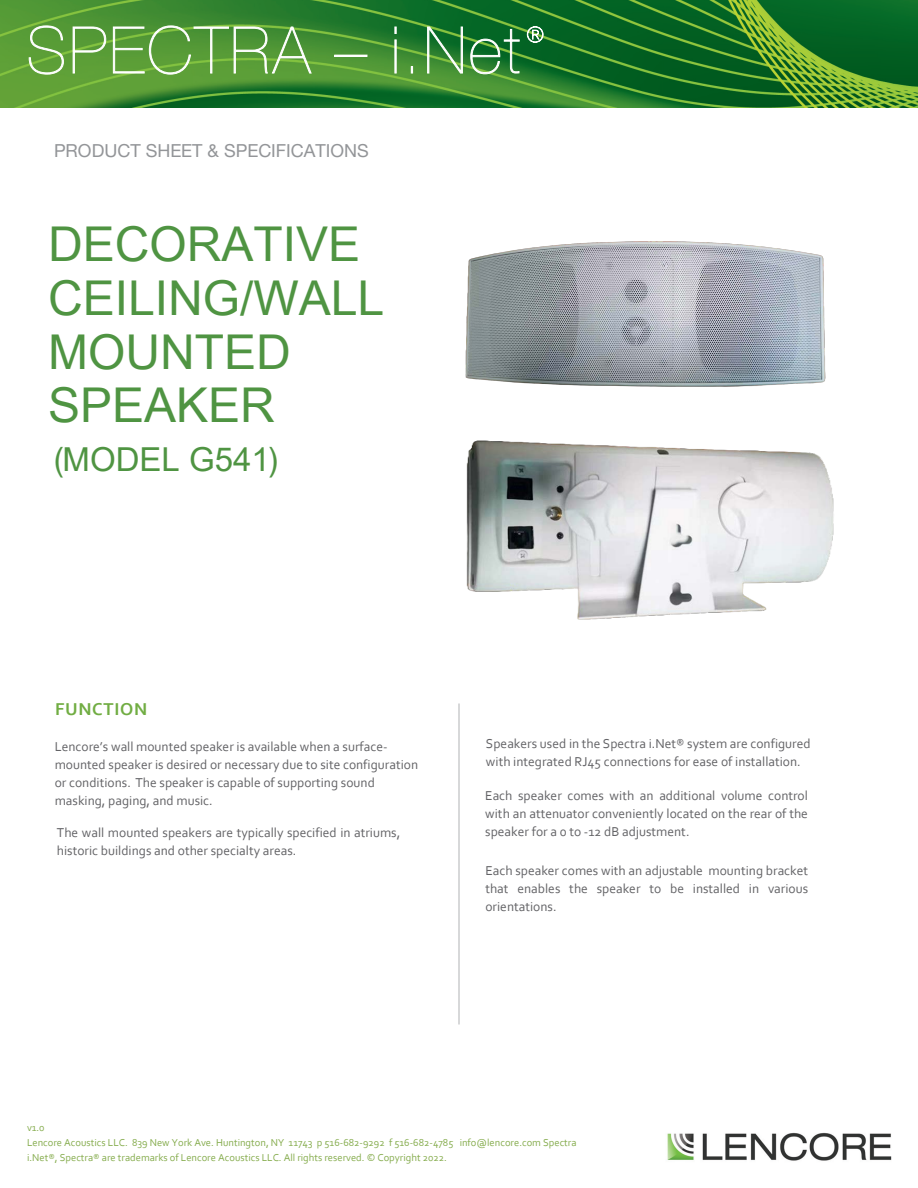
<style>
.page{position:relative;width:918px;height:1188px;background:#fff}
.page>*{position:absolute;margin:0;border:0;box-sizing:border-box;transform-origin:0 0}
.t1{font:200 64.5px "Helvetica Neue LT Std";letter-spacing:.05em;color:#fff}
.t2{font:48px/53.7px "Arial Unicode MS";color:#4f9442}
.t3{font:33px "Arial";color:#4f9442}
.t4{font:18px "Helvetica Neue LT Std";color:#939598}
.t5{font:700 18px "Corbel";letter-spacing:.04em;color:#71ad43}
.t6{font:13.5px/18px "Corbel";color:#636366}
.t7{font:10.5px/15px "Corbel";color:#85ac4d}
.s1{font-family:"Helvetica Neue LT Std"}
</style>
<div class="page">
<img style="left:0;top:0;width:918px;height:108px">
<svg style="left:28px;top:25px;width:36px;height:50px;background:#74ad55"></svg>
<svg style="left:72px;top:26px;width:35px;height:48px;background:#72ab53"></svg>
<svg style="left:113px;top:25px;width:199px;height:50px;background:#6ba74f"></svg>
<div style="left:334px;top:55px;width:33px;height:2px;border:1px solid #fff"></div>
<div style="left:395px;top:40px;width:2px;height:33px;border:1px solid #fff"></div>
<svg style="left:395px;top:27px;width:2px;height:7px"></svg>
<svg style="left:411px;top:66px;width:2px;height:7px"></svg>
<svg style="left:427px;top:26px;width:36px;height:48px;background:#509752"></svg>
<svg style="left:470px;top:29px;width:50px;height:46px;background:#3e8a4c"></svg>
<svg style="left:527px;top:26px;width:17px;height:17px"></svg>
<img style="left:667px;top:1132px;width:225px;height:29px">
<hr style="left:459px;top:704px;width:1px;height:320px;background:#b1b3b5">
<img style="left:466px;top:241px;width:360px;height:146px">
<img style="left:466px;top:440px;width:368px;height:180px">
<p class="t1" style="left:27px;top:13px;width:495px">SPECTRA – i.Net</p>
<p class="t4" style="left:54px;top:140px;width:316px">PRODUCT SHEET &amp; SPECIFICATIONS</p>
<p class="t2" style="left:48px;top:217px;width:338px">DECORATIVE<br>CEILING/WALL<br>MOUNTED<br>SPEAKER</p>
<p class="t3" style="left:54px;top:437px;width:226px"><span class="s1">(</span>MODEL G541<span class="s1">)</span></p>
<p class="t5" style="left:55px;top:698px;width:94px">FUNCTION</p>
<p class="t6" style="left:55px;top:738px;width:365px">Lencore’s wall mounted speaker is available when a surface&shy;mounted speaker is desired or necessary due to site configuration or conditions. The speaker is capable of supporting sound masking, paging, and music.</p>
<p class="t6" style="left:57px;top:823px;width:345px">The wall mounted speakers are typically specified in atriums, historic buildings and other specialty areas.</p>
<p class="t6" style="left:486px;top:734px;width:326px">Speakers used in the Spectra i.Net® system are configured with integrated RJ45 connections for ease of installation.</p>
<p class="t6" style="left:485px;top:786px;width:324px;text-align:justify">Each speaker comes with an additional volume control with an attenuator conveniently located on the rear of the speaker for a 0 to -12 dB adjustment.</p>
<p class="t6" style="left:485px;top:861px;width:324px;text-align:justify">Each speaker comes with an adjustable mounting bracket that enables the speaker to be installed in various orientations.</p>
<p class="t7" style="left:27px;top:1120px;width:551px">v1.0<br>Lencore Acoustics LLC. 839 New York Ave. Huntington, NY 11743 p 516-682-9292 f 516-682-4785 info@lencore.com Spectra i.Net®, Spectra® are trademarks of Lencore Acoustics LLC. All rights reserved. © Copyright 2022.</p>
</div>
